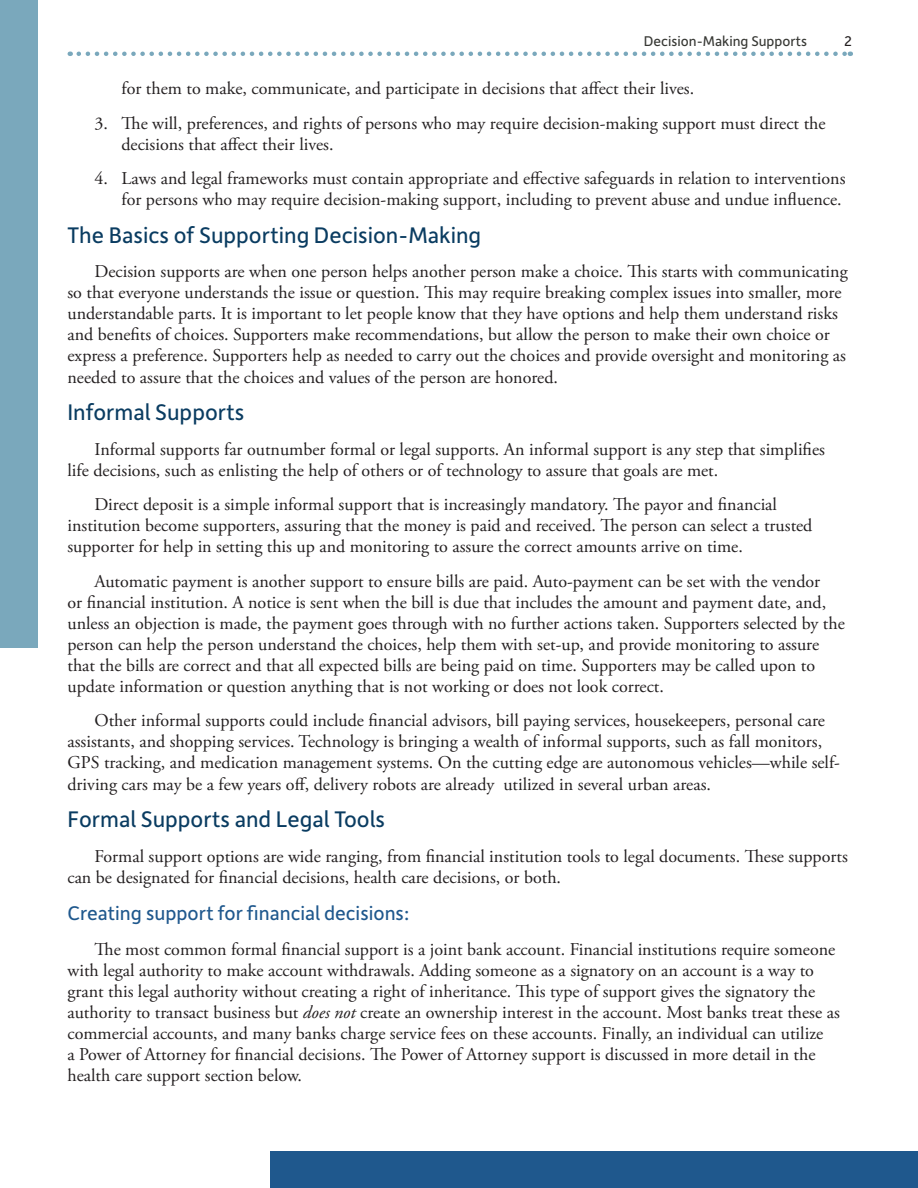
<style>
.page{position:relative;width:918px;height:1188px;background:#fff}
.page>*{position:absolute;margin:0;border:0;box-sizing:border-box;transform-origin:0 0}
.Section_Headers{font:24px "Depot New";color:#0a3c61}
.t1{font:21px "Depot New";color:#1f588d}
.Body_Text{font:18px/21px "Adobe Garamond Pro";color:#231f20}
.t2{font:15px "Depot New";color:#373834}
.t3{font:15px "Depot New";color:#231f20}
.s1{font-style:italic}
</style>
<div class="page">
<svg style="left:79px;top:52px;width:772px;height:4px"></svg>
<div style="left:0;top:0;width:38px;height:648px;background:#7aa8bc"></div>
<div style="left:270px;top:1151px;width:648px;height:37px;background:#1f588d"></div>
<p class="t2" style="left:644px;top:31px;width:165px">Decision-Making Supports</p>
<p class="t3" style="left:845px;top:31px;width:9px">2</p>
<p class="Body_Text" style="left:122px;top:78px;width:574px">for them to make, communicate, and participate in decisions that affect their lives.</p>
<p class="Body_Text" style="left:122px;top:113px;width:706px;text-indent:-27px">3. The will, preferences, and rights of persons who may require decision-making support must direct the decisions that affect their lives.</p>
<p class="Body_Text" style="left:94px;top:168px;width:753px;text-align:right">4. Laws and legal frameworks must contain appropriate and effective safeguards in relation to interventions for persons who may require decision-making support, including to prevent abuse and undue influence.</p>
<p class="Section_Headers" style="left:68px;top:219px;width:415px">The Basics of Supporting Decision-Making</p>
<p class="Body_Text" style="left:68px;top:261px;width:782px;text-indent:27px">Decision supports are when one person helps another person make a choice. This starts with communicating so that everyone understands the issue or question. This may require breaking complex issues into smaller, more understandable parts. It is important to let people know that they have options and help them understand risks and benefits of choices. Supporters make recommendations, but allow the person to make their own choice or express a preference. Supporters help as needed to carry out the choices and provide oversight and monitoring as needed to assure that the choices and values of the person are honored.</p>
<p class="Section_Headers" style="left:68px;top:397px;width:178px">Informal Supports</p>
<p class="Body_Text" style="left:68px;top:439px;width:759px;text-indent:27px">Informal supports far outnumber formal or legal supports. An informal support is any step that simplifies life decisions, such as enlisting the help of others or of technology to assure that goals are met.</p>
<p class="Body_Text" style="left:68px;top:495px;width:746px;text-indent:27px">Direct deposit is a simple informal support that is increasingly mandatory. The payor and financial institution become supporters, assuring that the money is paid and received. The person can select a trusted supporter for help in setting this up and monitoring to assure the correct amounts arrive on time.</p>
<p class="Body_Text" style="left:68px;top:571px;width:779px;text-indent:27px">Automatic payment is another support to ensure bills are paid. Auto-payment can be set with the vendor<br>or financial institution. A notice is sent when the bill is due that includes the amount and payment date, and, unless an objection is made, the payment goes through with no further actions taken. Supporters selected by the person can help the person understand the choices, help them with set-up, and provide monitoring to assure that the bills are correct and that all expected bills are being paid on time. Supporters may be called upon to update information or question anything that is not working or does not look correct.</p>
<p class="Body_Text" style="left:68px;top:711px;width:774px;text-indent:27px">Other informal supports could include financial advisors, bill paying services, housekeepers, personal care assistants, and shopping services. Technology is bringing a wealth of informal supports, such as fall monitors, GPS tracking, and medication management systems. On the cutting edge are autonomous vehicles—while self&shy;driving cars may be a few years off, delivery robots are already utilized in several urban areas.</p>
<p class="Section_Headers" style="left:68px;top:804px;width:319px">Formal Supports and Legal Tools</p>
<p class="Body_Text" style="left:68px;top:846px;width:782px;text-indent:27px">Formal support options are wide ranging, from financial institution tools to legal documents. These supports can be designated for financial decisions, health care decisions, or both.</p>
<p class="t1" style="left:68px;top:900px;width:343px">Creating support for financial decisions:</p>
<p class="Body_Text" style="left:68px;top:939px;width:774px;text-indent:27px">The most common formal financial support is a joint bank account. Financial institutions require someone with legal authority to make account withdrawals. Adding someone as a signatory on an account is a way to grant this legal authority without creating a right of inheritance. This type of support gives the signatory the authority to transact business but <span class="s1">does not</span> create an ownership interest in the account. Most banks treat these as commercial accounts, and many banks charge service fees on these accounts. Finally, an individual can utilize<br>a Power of Attorney for financial decisions. The Power of Attorney support is discussed in more detail in the health care support section below.</p>
</div>
